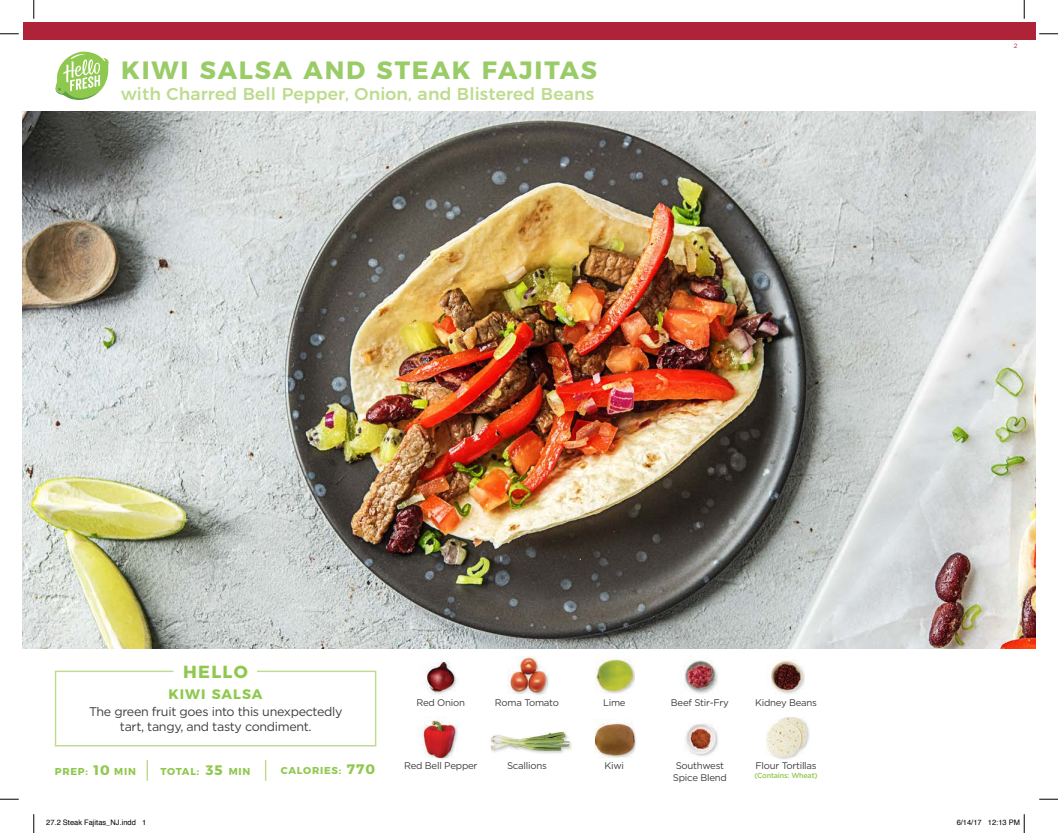
<style>
.page{position:relative;width:1058px;height:833px;background:#fff}
.page>*{position:absolute;margin:0;border:0;box-sizing:border-box;transform-origin:0 0}
.t1{font:700 25px "Montserrat";letter-spacing:.075em;color:#9c6}
.t2{font:700 17.5px "Montserrat";letter-spacing:.075em;color:#8fc84e}
.t3{font:500 17.25px "Montserrat";letter-spacing:.01em;color:#bedb8e}
.t4{font:700 13.75px "Montserrat";letter-spacing:.075em;color:#8fc84e}
.t5{font:12.5px/15px "Gotham";letter-spacing:-.025em;color:#3e3e3f;text-align:center}
.t6{font:700 10px "Montserrat";letter-spacing:.075em;color:#8fc84e}
.t7{font:9.62px/12px "Gotham";letter-spacing:-.025em;color:#3e3e3f}
.t8{font:7.5px "Helvetica";color:#000}
.t9{font:500 7.25px "Gotham";letter-spacing:-.025em;color:#8fc84e}
.t10{font:6.25px "Gotham";color:#ae2338}
</style>
<div class="page">
<div style="left:23px;top:23px;width:1012px;height:17px;background:#ae2338"></div>
<img style="left:23px;top:112px;width:1012px;height:536px">
<svg style="left:54px;top:670px;width:323px;height:77px"></svg>
<img style="left:425px;top:659px;width:32px;height:35px">
<img style="left:432px;top:757px;width:17px;height:3px">
<img style="left:418px;top:719px;width:40px;height:38px">
<img style="left:595px;top:659px;width:40px;height:35px">
<img style="left:608px;top:735px;width:29px;height:23px">
<img style="left:595px;top:723px;width:40px;height:34px">
<img style="left:512px;top:675px;width:37px;height:20px">
<img style="left:508px;top:657px;width:39px;height:36px">
<img style="left:490px;top:732px;width:82px;height:22px">
<img style="left:684px;top:660px;width:34px;height:34px">
<img style="left:685px;top:723px;width:33px;height:33px">
<img style="left:771px;top:660px;width:33px;height:34px">
<img style="left:773px;top:722px;width:37px;height:38px">
<img style="left:766px;top:717px;width:40px;height:39px">
<hr style="left:146px;top:760px;width:2px;height:20px;background:#bedb8e">
<svg style="left:265px;top:760px;width:1px;height:20px"></svg>
<svg style="left:55px;top:51px;width:54px;height:49px"></svg>
<svg style="left:0;top:33px;width:19px;height:2px"></svg>
<svg style="left:1039px;top:33px;width:19px;height:2px"></svg>
<svg style="left:0;top:798px;width:19px;height:2px"></svg>
<svg style="left:1039px;top:798px;width:19px;height:2px"></svg>
<svg style="left:33px;top:0;width:2px;height:19px"></svg>
<svg style="left:33px;top:814px;width:2px;height:19px"></svg>
<svg style="left:1023px;top:0;width:2px;height:19px"></svg>
<svg style="left:1023px;top:814px;width:2px;height:19px"></svg>
<h1 class="t1" style="left:121px;top:50px;width:477px">KIWI SALSA AND STEAK FAJITAS</h1>
<h3 class="t3" style="left:121px;top:80px;width:474px">with Charred Bell Pepper, Onion, and Blistered Beans</h3>
<p class="t10" style="left:1014px;top:42px;width:5px">2</p>
<h2 class="t2" style="left:183px;top:657px;width:66px">HELLO</h2>
<h3 class="t4" style="left:168px;top:683px;width:96px">KIWI SALSA</h3>
<p class="t5" style="left:89px;top:703px;width:255px">The green fruit goes into this unexpectedly tart, tangy, and tasty condiment.</p>
<h3 class="t4" style="left:94px;top:759px;width:18px">10</h3>
<h3 class="t4" style="left:206px;top:759px;width:18px">35</h3>
<h3 class="t4" style="left:347px;top:758px;width:30px">770</h3>
<p class="t6" style="left:55px;top:763px;width:35px">PREP:</p>
<p class="t6" style="left:114px;top:763px;width:23px">MIN</p>
<p class="t6" style="left:161px;top:763px;width:40px">TOTAL:</p>
<p class="t6" style="left:229px;top:763px;width:23px">MIN</p>
<p class="t6" style="left:281px;top:762px;width:62px">CALORIES:</p>
<p class="t7" style="left:416px;top:696px;width:50px">Red Onion</p>
<p class="t7" style="left:495px;top:696px;width:65px">Roma Tomato</p>
<p class="t7" style="left:404px;top:759px;width:75px">Red Bell Pepper</p>
<p class="t7" style="left:507px;top:759px;width:41px">Scallions</p>
<p class="t7" style="left:603px;top:696px;width:24px">Lime</p>
<p class="t7" style="left:604px;top:759px;width:21px">Kiwi</p>
<p class="t7" style="left:671px;top:696px;width:60px">Beef Stir-Fry</p>
<p class="t7" style="left:673px;top:759px;width:56px">Southwest<br>Spice Blend</p>
<p class="t7" style="left:755px;top:696px;width:63px">Kidney Beans</p>
<p class="t7" style="left:755px;top:759px;width:63px">Flour Tortillas</p>
<p class="t9" style="left:754px;top:771px;width:65px">(Contains: Wheat)</p>
<p class="t8" style="left:46px;top:817px;width:102px">27.2 Steak Fajitas_NJ.indd 1</p>
<p class="t8" style="left:956px;top:817px;width:65px">6/14/17 12:13 PM</p>
</div>
